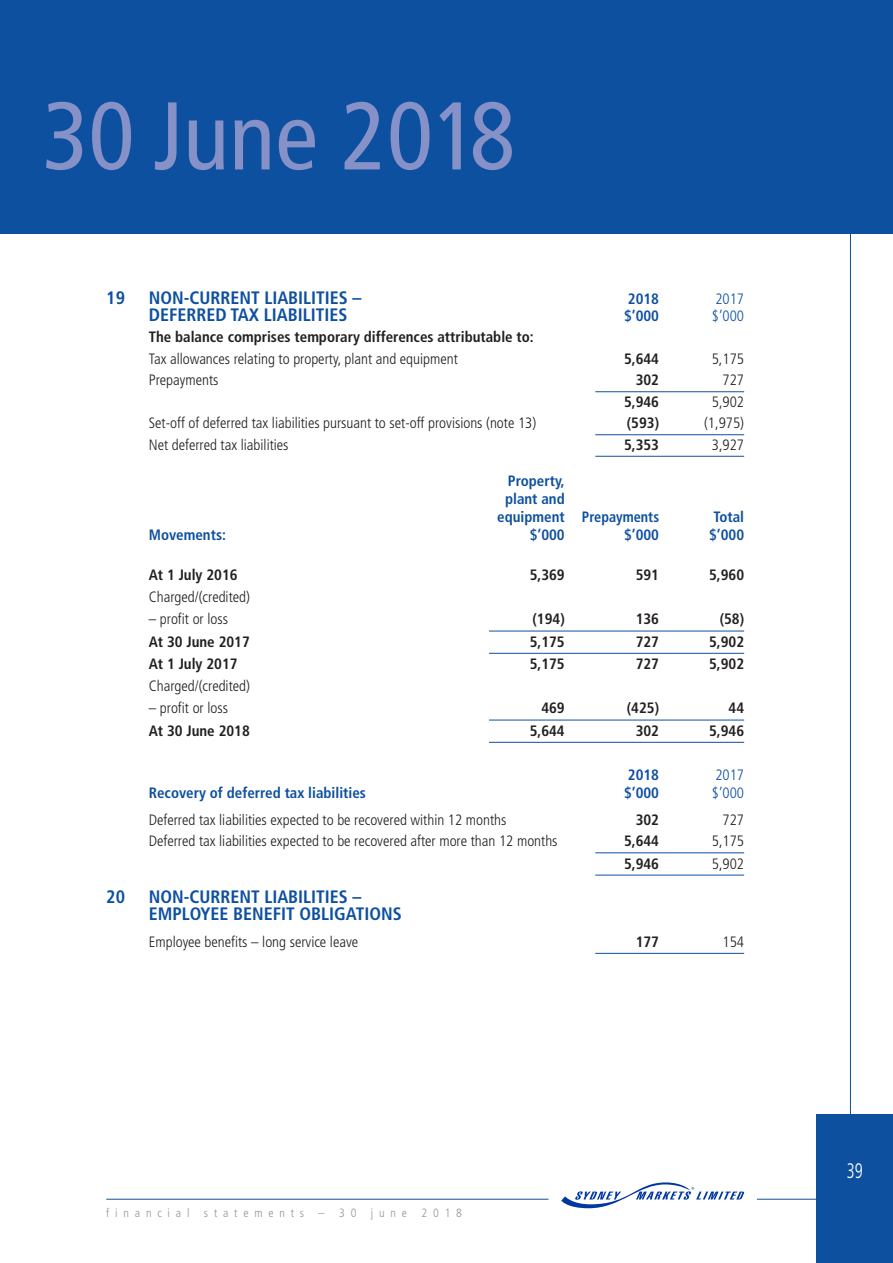
<style>
.page{position:relative;width:893px;height:1263px;background:#fff}
.page>*{position:absolute;margin:0;border:0;box-sizing:border-box;transform-origin:0 0}
.t1{font:condensed 96px "Frutiger";color:#8591c7}
.t2{font:300 condensed 21px "Frutiger";color:#fff;scale:.8 1}
.t3{font:700 condensed 18px/17.2px "Frutiger";color:#0e50a0}
.t4{font:300 condensed 15px "Frutiger";color:#231f20}
.t5{font:700 condensed 15px/21.5px "Frutiger";color:#231f20}
.t6{font:700 condensed 15px "Frutiger";color:#0e50a0}
.t7{font:300 condensed 15px "Frutiger";color:#0e50a0}
.t8{font:300 condensed 12px "Frutiger";letter-spacing:.485em;color:#939598}
.s1{font-weight:300}
</style>
<div class="page">
<hr style="left:757px;top:1199px;width:69px;height:1px;background:#0e50a0">
<hr style="left:850px;top:234px;width:1px;height:889px;background:#0e50a0">
<div style="left:0;top:0;width:893px;height:234px;background:#0e50a0"></div>
<svg style="left:561px;top:1182px;width:183px;height:26px"></svg>
<hr style="left:106px;top:1199px;width:443px;height:1px;background:#0e50a0">
<div style="left:816px;top:1114px;width:77px;height:149px;background:#0e50a0"></div>
<hr style="left:595px;top:391px;width:149px;height:1px;background:#0e50a0">
<hr style="left:595px;top:434px;width:149px;height:1px;background:#0e50a0">
<hr style="left:595px;top:456px;width:149px;height:1px;background:#0e50a0">
<hr style="left:489px;top:631px;width:255px;height:1px;background:#0e50a0">
<hr style="left:489px;top:653px;width:255px;height:1px;background:#0e50a0">
<hr style="left:489px;top:720px;width:255px;height:1px;background:#0e50a0">
<hr style="left:489px;top:742px;width:255px;height:1px;background:#0e50a0">
<hr style="left:595px;top:852px;width:149px;height:1px;background:#0e50a0">
<hr style="left:595px;top:875px;width:149px;height:1px;background:#0e50a0">
<hr style="left:595px;top:953px;width:149px;height:1px;background:#0e50a0">
<p class="t1" style="left:43px;top:80px;width:474px">30 June 2018</p>
<p class="t3" style="left:106px;top:289px;width:20px">19</p>
<p class="t3" style="left:149px;top:289px;width:214px">NON-CURRENT LIABILITIES –</p>
<p class="t6" style="left:628px;top:290px;width:33px">2018</p>
<p class="t7" style="left:715px;top:290px;width:30px">2017</p>
<p class="t3" style="left:149px;top:306px;width:200px">DEFERRED TAX LIABILITIES</p>
<p class="t6" style="left:624px;top:307px;width:37px">$’000</p>
<p class="t7" style="left:712px;top:307px;width:34px">$’000</p>
<p class="t5" style="left:149px;top:326px;width:387px">The balance comprises temporary differences attributable to:<br><span class="s1">Tax allowances relating to property, plant and equipment</span></p>
<p class="t5" style="left:624px;top:348px;width:37px">5,644</p>
<p class="t4" style="left:712px;top:350px;width:34px">5,175</p>
<p class="t4" style="left:149px;top:371px;width:71px">Prepayments</p>
<p class="t5" style="left:636px;top:369px;width:25px">302</p>
<p class="t4" style="left:723px;top:371px;width:23px">727</p>
<p class="t5" style="left:624px;top:391px;width:37px">5,946</p>
<p class="t4" style="left:712px;top:393px;width:34px">5,902</p>
<p class="t4" style="left:149px;top:414px;width:389px">Set-off of deferred tax liabilities pursuant to set-off provisions (note 13)</p>
<p class="t5" style="left:627px;top:412px;width:34px">(593)</p>
<p class="t4" style="left:704px;top:414px;width:42px">(1,975)</p>
<p class="t4" style="left:149px;top:436px;width:141px">Net deferred tax liabilities</p>
<p class="t5" style="left:624px;top:434px;width:37px">5,353</p>
<p class="t4" style="left:712px;top:436px;width:34px">3,927</p>
<p class="t6" style="left:508px;top:472px;width:58px">Property,</p>
<p class="t6" style="left:505px;top:490px;width:61px">plant and</p>
<p class="t6" style="left:497px;top:508px;width:163px">equipment Prepayments</p>
<p class="t6" style="left:713px;top:508px;width:32px">Total</p>
<p class="t6" style="left:149px;top:526px;width:79px">Movements:</p>
<p class="t6" style="left:530px;top:526px;width:37px">$’000</p>
<p class="t6" style="left:624px;top:526px;width:37px">$’000</p>
<p class="t6" style="left:709px;top:526px;width:37px">$’000</p>
<p class="t5" style="left:149px;top:564px;width:90px">At 1 July 2016</p>
<p class="t5" style="left:530px;top:564px;width:37px">5,369</p>
<p class="t5" style="left:636px;top:564px;width:25px">591</p>
<p class="t5" style="left:709px;top:564px;width:37px">5,960</p>
<p class="t4" style="left:149px;top:588px;width:103px">Charged/(credited)</p>
<p class="t4" style="left:149px;top:611px;width:81px">– profit or loss</p>
<p class="t5" style="left:532px;top:608px;width:34px">(194)</p>
<p class="t5" style="left:636px;top:608px;width:25px">136</p>
<p class="t5" style="left:720px;top:608px;width:26px">(58)</p>
<p class="t5" style="left:149px;top:631px;width:103px">At 30 June 2017</p>
<p class="t5" style="left:530px;top:631px;width:37px">5,175</p>
<p class="t5" style="left:636px;top:631px;width:25px">727</p>
<p class="t5" style="left:709px;top:631px;width:37px">5,902</p>
<p class="t5" style="left:149px;top:653px;width:90px">At 1 July 2017</p>
<p class="t5" style="left:530px;top:653px;width:37px">5,175</p>
<p class="t5" style="left:636px;top:653px;width:25px">727</p>
<p class="t5" style="left:709px;top:653px;width:37px">5,902</p>
<p class="t4" style="left:149px;top:677px;width:103px">Charged/(credited)</p>
<p class="t4" style="left:149px;top:700px;width:81px">– profit or loss</p>
<p class="t5" style="left:541px;top:698px;width:25px">469</p>
<p class="t5" style="left:627px;top:698px;width:34px">(425)</p>
<p class="t5" style="left:728px;top:698px;width:17px">44</p>
<p class="t5" style="left:149px;top:720px;width:103px">At 30 June 2018</p>
<p class="t5" style="left:530px;top:720px;width:37px">5,644</p>
<p class="t5" style="left:636px;top:720px;width:25px">302</p>
<p class="t5" style="left:709px;top:720px;width:37px">5,946</p>
<p class="t6" style="left:628px;top:766px;width:33px">2018</p>
<p class="t7" style="left:715px;top:766px;width:30px">2017</p>
<p class="t6" style="left:149px;top:784px;width:219px">Recovery of deferred tax liabilities</p>
<p class="t6" style="left:624px;top:784px;width:37px">$’000</p>
<p class="t7" style="left:712px;top:784px;width:34px">$’000</p>
<p class="t4" style="left:149px;top:811px;width:359px">Deferred tax liabilities expected to be recovered within 12 months</p>
<p class="t5" style="left:636px;top:809px;width:25px">302</p>
<p class="t4" style="left:723px;top:811px;width:23px">727</p>
<p class="t4" style="left:149px;top:832px;width:410px">Deferred tax liabilities expected to be recovered after more than 12 months</p>
<p class="t5" style="left:624px;top:830px;width:37px">5,644</p>
<p class="t4" style="left:712px;top:832px;width:34px">5,175</p>
<p class="t5" style="left:624px;top:853px;width:37px">5,946</p>
<p class="t4" style="left:712px;top:855px;width:34px">5,902</p>
<p class="t3" style="left:106px;top:888px;width:20px">20</p>
<p class="t3" style="left:149px;top:888px;width:254px">NON-CURRENT LIABILITIES –<br>EMPLOYEE BENEFIT OBLIGATIONS</p>
<p class="t4" style="left:149px;top:933px;width:211px">Employee benefits – long service leave</p>
<p class="t5" style="left:636px;top:931px;width:25px">177</p>
<p class="t4" style="left:723px;top:933px;width:23px">154</p>
<p class="t8" style="left:106px;top:1206px;width:357px">financial statements – 30 june 2018</p>
<p class="t2" style="left:847px;top:1159px;width:22px">39</p>
</div>
